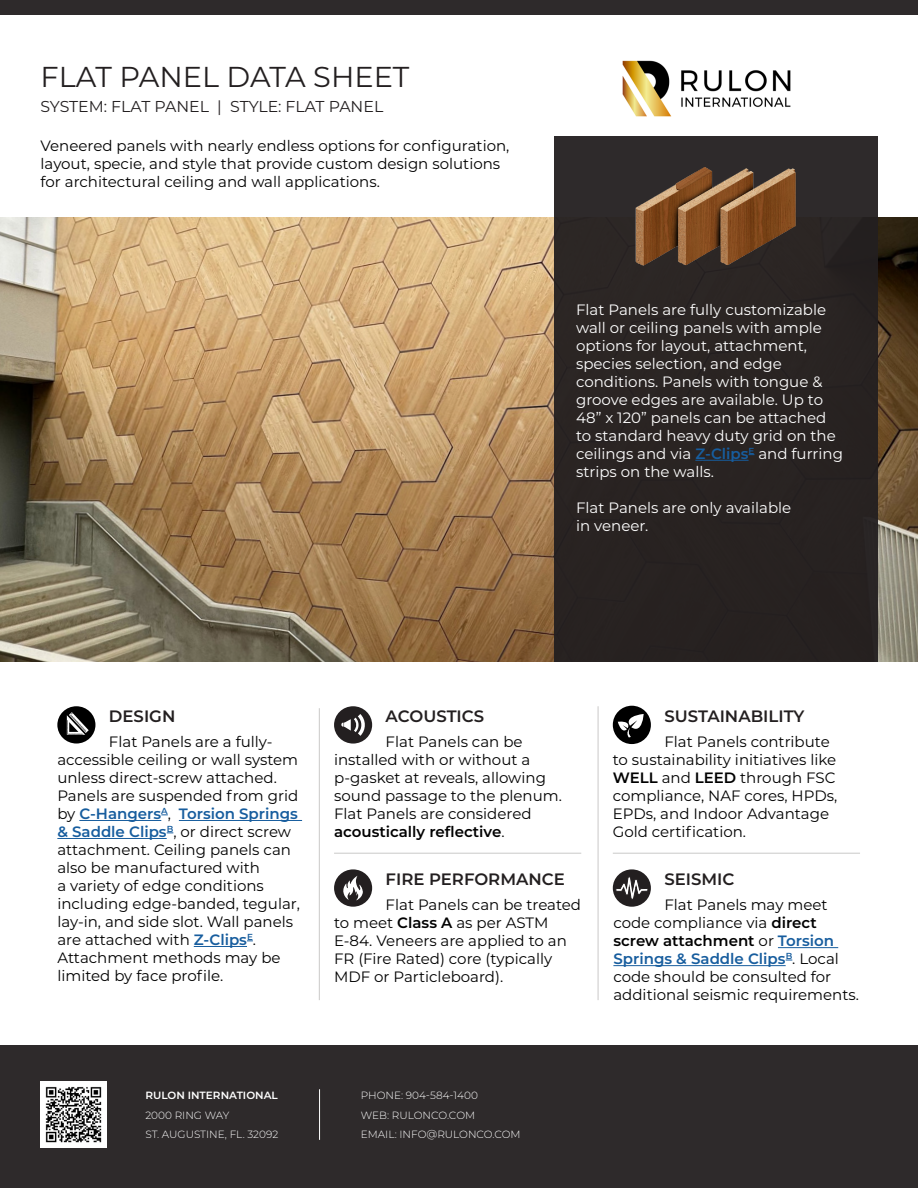
<style>
.page{position:relative;width:918px;height:1188px;background:#fff}
.page>*{position:absolute;margin:0;border:0;box-sizing:border-box;transform-origin:0 0}
.HEADER_MAIN{font:28.8px "Montserrat";color:#231f20}
.HEADER_2{font:600 16.5px "Montserrat";color:#231f20}
.SUBHEADER_MAIN{font:15.75px "Montserrat";color:#231f20}
.PARAGRAPH{font:15px/18px "Montserrat";color:#000}
.COVER_PARAGRAPH{font:15px/18px "Montserrat";color:#fff}
.t1{font:300 10.5px/19.5px "Montserrat";color:#fff}
.t2{font:600 10.5px "Montserrat";color:#fff}
.s1{font-weight:600;color:#175d9e}
.s2{font-weight:600}
</style>
<div class="page">
<div style="left:0;top:1045px;width:918px;height:143px;background:#2e2a2b"></div>
<img style="left:40px;top:1082px;width:66px;height:65px">
<hr style="left:319px;top:1089px;width:1px;height:51px;background:#fff">
<div style="left:0;top:0;width:918px;height:15px;background:#2e2a2b"></div>
<hr style="left:334px;top:853px;width:247px;height:1px;background:#cac9c8">
<hr style="left:613px;top:853px;width:247px;height:1px;background:#cac9c8">
<hr style="left:319px;top:708px;width:1px;height:292px;background:#cac9c8">
<hr style="left:598px;top:706px;width:1px;height:294px;background:#cac9c8">
<img style="left:0;top:218px;width:918px;height:444px">
<img style="left:622px;top:60px;width:169px;height:57px">
<div style="left:554px;top:136px;width:324px;height:526px;background:#231f20"></div>
<hr style="left:778px;top:947px;width:60px;height:1px;background:#175d9e">
<hr style="left:613px;top:965px;width:173px;height:1px;background:#175d9e">
<hr style="left:79px;top:820px;width:82px;height:1px;background:#175d9e">
<hr style="left:179px;top:820px;width:123px;height:1px;background:#175d9e">
<hr style="left:57px;top:838px;width:110px;height:1px;background:#175d9e">
<hr style="left:194px;top:946px;width:53px;height:1px;background:#175d9e">
<hr style="left:695px;top:460px;width:54px;height:1px;background:#175d9e">
<img style="left:621px;top:148px;width:189px;height:118px">
<div style="left:334px;top:706px;width:38px;height:38px;background:#231f20;border-radius:50%"></div>
<div style="left:613px;top:706px;width:38px;height:38px;background:#000;border-radius:50%"></div>
<div style="left:334px;top:869px;width:38px;height:38px;background:#231f20;border-radius:50%"></div>
<div style="left:613px;top:869px;width:38px;height:38px;background:#231f20;border-radius:50%"></div>
<div style="left:57px;top:706px;width:38px;height:38px;background:#000;border-radius:50%"></div>
<svg style="left:341px;top:714px;width:24px;height:22px"></svg>
<svg style="left:67px;top:712px;width:22px;height:23px"></svg>
<svg style="left:615px;top:876px;width:34px;height:24px"></svg>
<svg style="left:618px;top:714px;width:26px;height:24px"></svg>
<svg style="left:343px;top:876px;width:20px;height:24px"></svg>
<p class="HEADER_MAIN" style="left:40px;top:57px;width:370px">FLAT PANEL DATA SHEET</p>
<p class="SUBHEADER_MAIN" style="left:40px;top:96px;width:344px">SYSTEM: FLAT PANEL | STYLE: FLAT PANEL</p>
<p class="PARAGRAPH" style="left:41px;top:136px;width:470px">Veneered panels with nearly endless options for configuration, layout, specie, and style that provide custom design solutions for architectural ceiling and wall applications.</p>
<p class="COVER_PARAGRAPH" style="left:576px;top:300px;width:268px">Flat Panels are fully customizable wall or ceiling panels with ample options for layout, attachment, species selection, and edge conditions. Panels with tongue &amp; groove edges are available. Up to<br>48” x 120” panels can be attached to standard heavy duty grid on the ceilings and via <span class="s1">Z-Clips</span><sup>E</sup> and furring strips on the walls.</p>
<p class="COVER_PARAGRAPH" style="left:576px;top:498px;width:217px">Flat Panels are only available in veneer.</p>
<p class="HEADER_2" style="left:109px;top:705px;width:68px">DESIGN</p>
<p class="PARAGRAPH" style="left:57px;top:732px;width:244px;text-indent:52px">Flat Panels are a fully&shy;accessible ceiling or wall system unless direct-screw attached.<br>Panels are suspended from grid by <span class="s1">C-Hangers</span><sup>A</sup>, <span class="s1">Torsion Springs &amp; Saddle Clips</span><sup>B</sup>, or direct screw attachment. Ceiling panels can also be manufactured with<br>a variety of edge conditions including edge-banded, tegular, lay-in, and side slot. Wall panels are attached with <span class="s1">Z-Clips</span><sup>E</sup>.<br>Attachment methods may be limited by face profile.</p>
<p class="HEADER_2" style="left:386px;top:705px;width:100px">ACOUSTICS</p>
<p class="PARAGRAPH" style="left:334px;top:732px;width:229px;text-indent:52px">Flat Panels can be installed with or without a p-gasket at reveals, allowing sound passage to the plenum.<br>Flat Panels are considered <span class="s2">acoustically reflective</span>.</p>
<p class="HEADER_2" style="left:386px;top:868px;width:181px">FIRE PERFORMANCE</p>
<p class="PARAGRAPH" style="left:334px;top:895px;width:249px;text-indent:52px">Flat Panels can be treated to meet <span class="s2">Class A</span> as per ASTM<br>E-84. Veneers are applied to an<br>FR (Fire Rated) core (typically<br>MDF or Particleboard).</p>
<p class="HEADER_2" style="left:664px;top:705px;width:141px">SUSTAINABILITY</p>
<p class="PARAGRAPH" style="left:613px;top:732px;width:226px;text-indent:52px">Flat Panels contribute to sustainability initiatives like<br><span class="s2">WELL</span> and <span class="s2">LEED</span> through FSC compliance, NAF cores, HPDs,<br>EPDs, and Indoor Advantage<br>Gold certification.</p>
<p class="HEADER_2" style="left:664px;top:868px;width:72px">SEISMIC</p>
<p class="PARAGRAPH" style="left:613px;top:895px;width:247px;text-indent:51px">Flat Panels may meet code compliance via <span class="s2">direct screw attachment</span> or <span class="s1">Torsion<br>Springs &amp; Saddle Clips</span><sup>B</sup>. Local code should be consulted for additional seismic requirements.</p>
<p class="t2" style="left:145px;top:1088px;width:134px">RULON INTERNATIONAL</p>
<p class="t1" style="left:145px;top:1105px;width:134px">2000 RING WAY<br>ST. AUGUSTINE, FL. 32092</p>
<p class="t1" style="left:361px;top:1086px;width:161px">PHONE: 904-584-1400<br>WEB: RULONCO.COM<br>EMAIL: INFO@RULONCO.COM</p>
</div>
